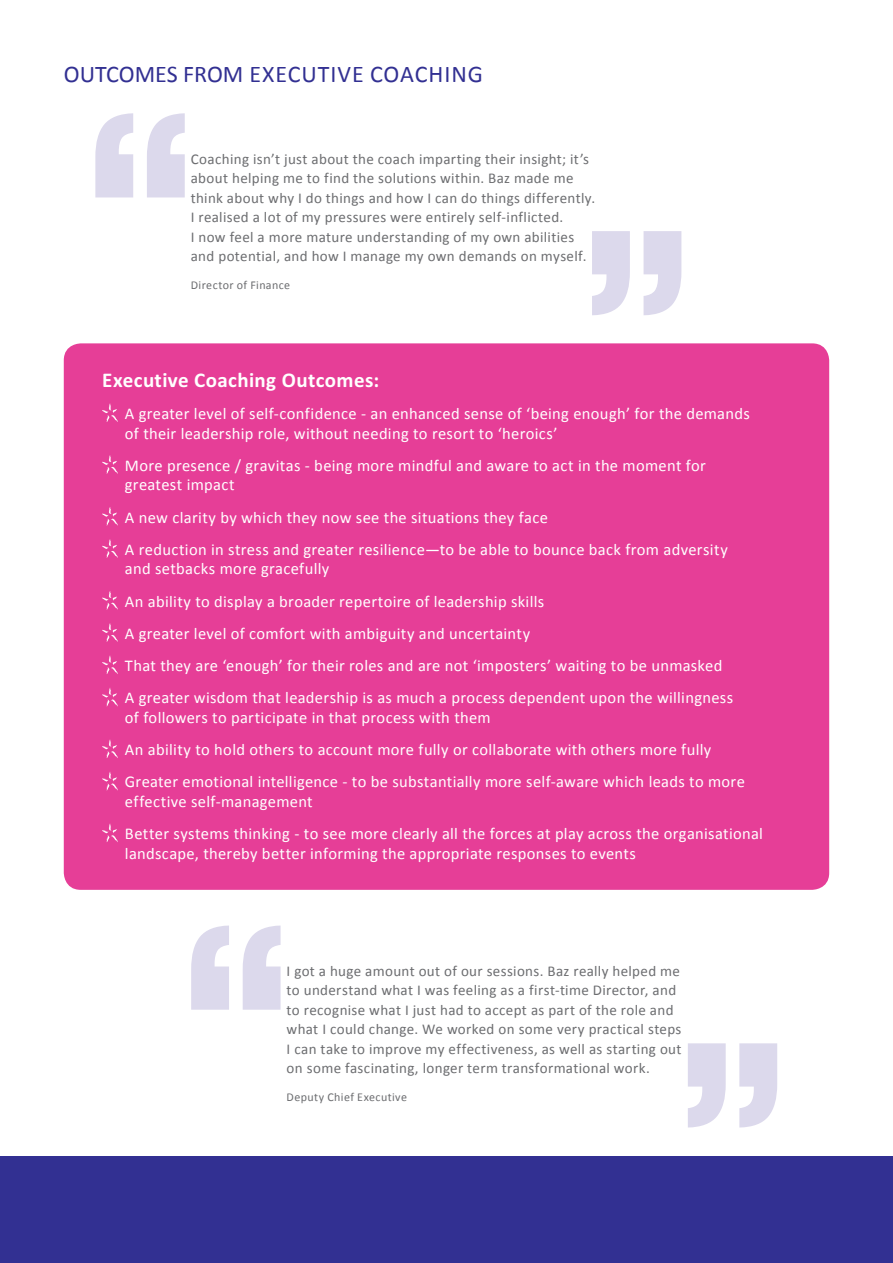
<style>
.page{position:relative;width:893px;height:1263px;background:#fff}
.page>*{position:absolute;margin:0;border:0;box-sizing:border-box;transform-origin:0 0}
.t1{font:900 condensed 225px "Helvetica Neue";color:#dcd9ec}
.t2{font:24px "Calibri";letter-spacing:.03em;color:#323092}
.t3{font:700 21px "Calibri";letter-spacing:.02em;color:#fff}
.t4{font:16.5px/19.5px "Calibri";letter-spacing:.02em;color:#fff}
.t5{font:15px/19.5px "Calibri";letter-spacing:.02em;color:#6c6d70}
.t6{font:12px "Calibri";letter-spacing:.03em;color:#6c6d70}
</style>
<div class="page">
<div style="left:64px;top:343px;width:765px;height:547px;background:#e63e97;border-radius:17px"></div>
<svg style="left:102px;top:403px;width:16px;height:19px"></svg>
<svg style="left:102px;top:455px;width:16px;height:19px"></svg>
<svg style="left:102px;top:507px;width:16px;height:19px"></svg>
<svg style="left:102px;top:539px;width:16px;height:19px"></svg>
<svg style="left:102px;top:591px;width:16px;height:19px"></svg>
<svg style="left:102px;top:623px;width:16px;height:19px"></svg>
<svg style="left:102px;top:655px;width:16px;height:19px"></svg>
<svg style="left:102px;top:688px;width:16px;height:18px"></svg>
<svg style="left:102px;top:739px;width:16px;height:19px"></svg>
<svg style="left:102px;top:772px;width:16px;height:18px"></svg>
<svg style="left:102px;top:823px;width:16px;height:19px"></svg>
<div style="left:0;top:1157px;width:893px;height:106px;background:#323092"></div>
<p class="t2" style="left:64px;top:59px;width:421px">OUTCOMES FROM EXECUTIVE COACHING</p>
<p class="t1" style="left:85px;top:9px;width:112px">‘‘</p>
<p class="t5" style="left:191px;top:149px;width:406px">Coaching isn’t just about the coach imparting their insight; it’s about helping me to find the solutions within. Baz made me think about why I do things and how I can do things differently.<br>I realised a lot of my pressures were entirely self-inflicted.<br>I now feel a more mature understanding of my own abilities and potential, and how I manage my own demands on myself.</p>
<p class="t6" style="left:191px;top:278px;width:101px">Director of Finance</p>
<p class="t1" style="left:582px;top:127px;width:112px">’’</p>
<p class="t3" style="left:102px;top:367px;width:278px">Executive Coaching Outcomes:</p>
<p class="t4" style="left:125px;top:404px;width:626px">A greater level of self-confidence - an enhanced sense of ‘being enough’ for the demands of their leadership role, without needing to resort to ‘heroics’</p>
<p class="t4" style="left:125px;top:456px;width:583px">More presence / gravitas - being more mindful and aware to act in the moment for greatest impact</p>
<p class="t4" style="left:125px;top:507px;width:425px">A new clarity by which they now see the situations they face</p>
<p class="t4" style="left:125px;top:540px;width:604px">A reduction in stress and greater resilience—to be able to bounce back from adversity and setbacks more gracefully</p>
<p class="t4" style="left:125px;top:591px;width:421px">An ability to display a broader repertoire of leadership skills</p>
<p class="t4" style="left:125px;top:624px;width:407px">A greater level of comfort with ambiguity and uncertainty</p>
<p class="t4" style="left:125px;top:656px;width:599px">That they are ‘enough’ for their roles and are not ‘imposters’ waiting to be unmasked</p>
<p class="t4" style="left:125px;top:688px;width:610px">A greater wisdom that leadership is as much a process dependent upon the willingness of followers to participate in that process with them</p>
<p class="t4" style="left:125px;top:740px;width:588px">An ability to hold others to account more fully or collaborate with others more fully</p>
<p class="t4" style="left:125px;top:772px;width:621px">Greater emotional intelligence - to be substantially more self-aware which leads to more effective self-management</p>
<p class="t4" style="left:125px;top:824px;width:639px">Better systems thinking - to see more clearly all the forces at play across the organisational landscape, thereby better informing the appropriate responses to events</p>
<p class="t1" style="left:181px;top:821px;width:112px">‘‘</p>
<p class="t5" style="left:287px;top:961px;width:396px">I got a huge amount out of our sessions. Baz really helped me to understand what I was feeling as a first-time Director, and to recognise what I just had to accept as part of the role and what I could change. We worked on some very practical steps I can take to improve my effectiveness, as well as starting out on some fascinating, longer term transformational work.</p>
<p class="t6" style="left:287px;top:1090px;width:122px">Deputy Chief Executive</p>
<p class="t1" style="left:677px;top:939px;width:112px">’’</p>
</div>
